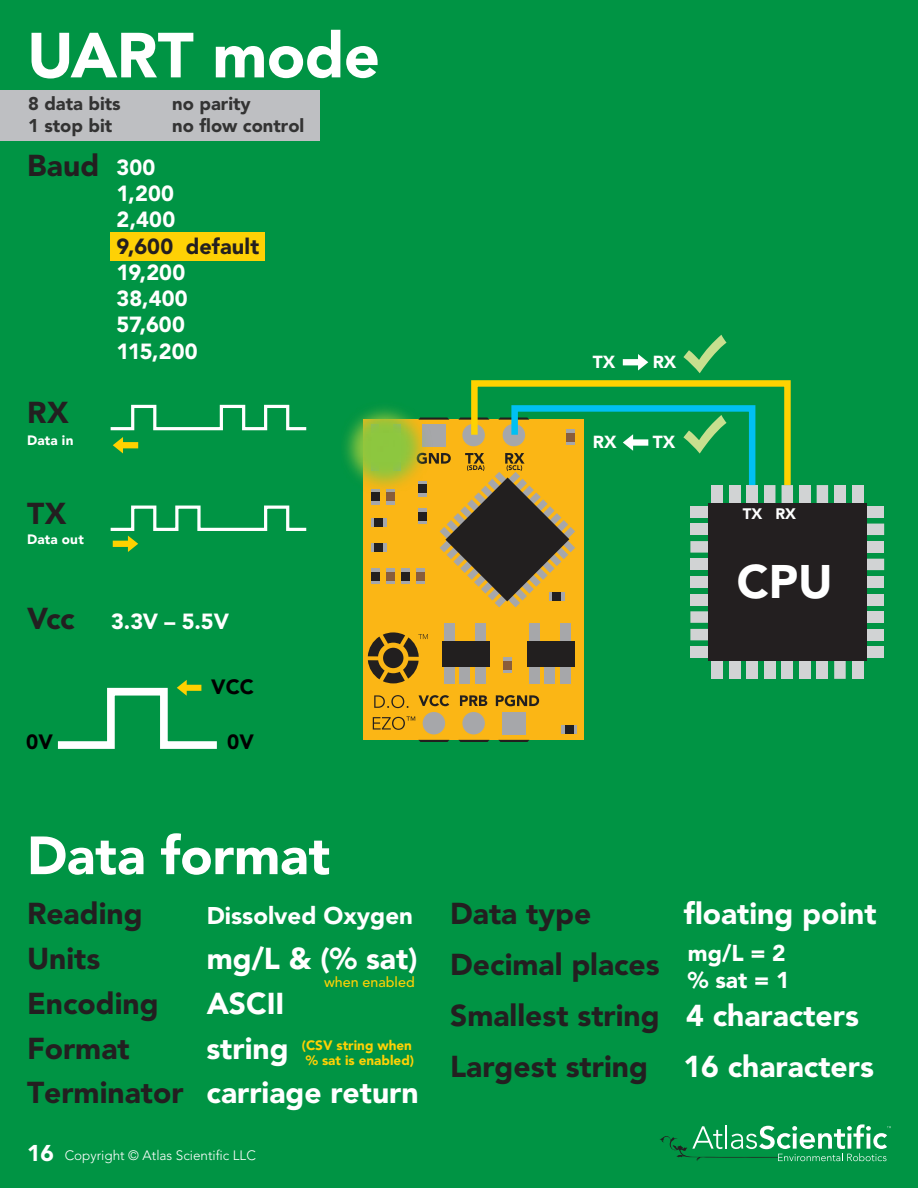
<style>
.page{position:relative;width:918px;height:1188px;background:#009444}
.page>*{position:absolute;margin:0;border:0;box-sizing:border-box;transform-origin:0 0}
.t1{font:900 63px "Avenir";letter-spacing:-.01em;color:#fff}
.t2{font:900 53.25px "Avenir";color:#fff}
.t3{font:900 46.65px "Avenir";color:#fff}
.t4{font:900 30px "Avenir";color:#231f20}
.t5{font:900 30px "Avenir";color:#fff}
.t6{font:900 24px "Avenir";color:#fff}
.t7{font:900 22.8px "Avenir";color:#fff}
.t8{font:900 21.75px "Avenir";color:#fff}
.t9{font:900 21.75px "Avenir";letter-spacing:.005em;color:#231f20}
.t10{font:900 20.55px "Avenir";color:#000}
.t11{font:900 18.3px "Avenir";color:#333}
.t12{font:900 17.4px "Avenir";color:#fff}
.t13{font:900 15.15px "Avenir";color:#fff}
.t14{font:500 14.25px "Avenir";color:#fed105}
.t15{font:300 13.5px "Avenir";color:#fff}
.t16{font:900 13.5px "Avenir";color:#fed105}
.t17{font:900 13.5px "Avenir";letter-spacing:.02em;color:#fff}
.s1{color:#231f20}
.s2{font-weight:900;font-size:22.65px}
.s3{color:#fff}
</style>
<div class="page">
<div style="left:0;top:90px;width:319px;height:51px;background:#bebfc2"></div>
<div style="left:110px;top:233px;width:155px;height:28px;background:#fed105"></div>
<svg style="left:110px;top:404px;width:197px;height:49px"></svg>
<svg style="left:110px;top:505px;width:197px;height:47px"></svg>
<svg style="left:57px;top:680px;width:160px;height:69px"></svg>
<div style="left:363px;top:420px;width:221px;height:320px;background:#fbb615"></div>
<svg style="left:418px;top:740px;width:31px;height:2px"></svg>
<svg style="left:458px;top:740px;width:31px;height:2px"></svg>
<svg style="left:498px;top:740px;width:31px;height:2px"></svg>
<svg style="left:371px;top:543px;width:16px;height:9px"></svg>
<div style="left:375px;top:543px;width:8px;height:9px;background:#221f1f"></div>
<svg style="left:371px;top:568px;width:9px;height:16px"></svg>
<div style="left:371px;top:572px;width:9px;height:8px;background:#221f1f"></div>
<svg style="left:561px;top:725px;width:16px;height:9px"></svg>
<div style="left:565px;top:725px;width:8px;height:9px;background:#221f1f"></div>
<svg style="left:386px;top:568px;width:9px;height:16px"></svg>
<div style="left:386px;top:572px;width:9px;height:8px;background:#895d3b"></div>
<svg style="left:401px;top:568px;width:8px;height:16px"></svg>
<div style="left:401px;top:572px;width:8px;height:8px;background:#221f1f"></div>
<div style="left:416px;top:568px;width:8px;height:16px;background:#a6a7aa"></div>
<div style="left:416px;top:572px;width:8px;height:8px;background:#895d3b"></div>
<svg style="left:503px;top:657px;width:9px;height:16px"></svg>
<div style="left:503px;top:661px;width:9px;height:8px;background:#895d3b"></div>
<svg style="left:460px;top:695px;width:27px;height:11px"></svg>
<svg style="left:419px;top:695px;width:30px;height:11px"></svg>
<svg style="left:496px;top:695px;width:43px;height:11px"></svg>
<div style="left:444px;top:624px;width:11px;height:17px;background:#a6a7aa"></div>
<div style="left:475px;top:624px;width:10px;height:17px;background:#a6a7aa"></div>
<div style="left:475px;top:667px;width:10px;height:17px;background:#a6a7aa"></div>
<div style="left:460px;top:667px;width:10px;height:17px;background:#a6a7aa"></div>
<div style="left:444px;top:667px;width:11px;height:17px;background:#a6a7aa"></div>
<div style="left:442px;top:641px;width:47px;height:26px;background:#221f1f"></div>
<div style="left:529px;top:624px;width:11px;height:17px;background:#a6a7aa"></div>
<div style="left:560px;top:624px;width:10px;height:17px;background:#a6a7aa"></div>
<div style="left:560px;top:667px;width:10px;height:17px;background:#a6a7aa"></div>
<div style="left:545px;top:667px;width:10px;height:17px;background:#a6a7aa"></div>
<div style="left:529px;top:667px;width:11px;height:17px;background:#a6a7aa"></div>
<div style="left:527px;top:641px;width:47px;height:26px;background:#221f1f"></div>
<svg style="left:368px;top:632px;width:60px;height:51px"></svg>
<svg style="left:373px;top:716px;width:42px;height:14px"></svg>
<svg style="left:374px;top:695px;width:35px;height:13px"></svg>
<div style="left:423px;top:712px;width:22px;height:22px;background:#a6a7aa;border-radius:50%"></div>
<div style="left:462px;top:712px;width:23px;height:22px;background:#a6a7aa;border-radius:50%"></div>
<div style="left:502px;top:712px;width:24px;height:22px;background:#a6a7aa"></div>
<div style="left:852px;top:485px;width:11px;height:18px;background:#d1d3d4"></div>
<div style="left:817px;top:485px;width:11px;height:18px;background:#d1d3d4"></div>
<div style="left:834px;top:485px;width:12px;height:18px;background:#d1d3d4"></div>
<div style="left:799px;top:485px;width:12px;height:18px;background:#d1d3d4"></div>
<div style="left:867px;top:576px;width:17px;height:12px;background:#d1d3d4"></div>
<div style="left:867px;top:611px;width:17px;height:12px;background:#d1d3d4"></div>
<div style="left:867px;top:594px;width:17px;height:11px;background:#d1d3d4"></div>
<div style="left:867px;top:629px;width:17px;height:11px;background:#d1d3d4"></div>
<div style="left:867px;top:646px;width:17px;height:12px;background:#d1d3d4"></div>
<div style="left:867px;top:524px;width:17px;height:11px;background:#d1d3d4"></div>
<div style="left:867px;top:506px;width:17px;height:11px;background:#d1d3d4"></div>
<div style="left:867px;top:559px;width:17px;height:11px;background:#d1d3d4"></div>
<div style="left:867px;top:541px;width:17px;height:12px;background:#d1d3d4"></div>
<div style="left:746px;top:661px;width:12px;height:18px;background:#d1d3d4"></div>
<div style="left:764px;top:661px;width:11px;height:18px;background:#d1d3d4"></div>
<div style="left:729px;top:661px;width:11px;height:18px;background:#d1d3d4"></div>
<div style="left:782px;top:661px;width:11px;height:18px;background:#d1d3d4"></div>
<div style="left:834px;top:661px;width:12px;height:18px;background:#d1d3d4"></div>
<div style="left:799px;top:661px;width:12px;height:18px;background:#d1d3d4"></div>
<div style="left:852px;top:661px;width:11px;height:18px;background:#d1d3d4"></div>
<div style="left:711px;top:661px;width:12px;height:18px;background:#d1d3d4"></div>
<div style="left:817px;top:661px;width:11px;height:18px;background:#d1d3d4"></div>
<div style="left:690px;top:611px;width:18px;height:12px;background:#d1d3d4"></div>
<div style="left:690px;top:629px;width:18px;height:11px;background:#d1d3d4"></div>
<div style="left:690px;top:646px;width:18px;height:12px;background:#d1d3d4"></div>
<div style="left:708px;top:503px;width:159px;height:158px;background:#231f20"></div>
<svg style="left:417px;top:335px;width:376px;height:272px"></svg>
<img style="left:344px;top:365px;width:124px;height:165px">
<svg style="left:660px;top:1124px;width:231px;height:37px"></svg>
<p class="t1" style="left:27px;top:17px;width:354px">UART mode</p>
<p class="t11" style="left:28px;top:93px;width:94px">8 data bits</p>
<p class="t11" style="left:28px;top:115px;width:86px">1 stop bit</p>
<p class="t11" style="left:172px;top:93px;width:80px">no parity</p>
<p class="t11" style="left:172px;top:115px;width:134px">no flow control</p>
<p class="t4" style="left:27px;top:147px;width:74px">Baud</p>
<p class="t4" style="left:27px;top:394px;width:43px">RX</p>
<p class="t17" style="left:27px;top:432px;width:48px">Data in</p>
<p class="t8" style="left:117px;top:154px;width:40px">300</p>
<p class="t8" style="left:117px;top:180px;width:59px">1,200</p>
<p class="t8" style="left:117px;top:207px;width:60px">2,400</p>
<p class="t9" style="left:117px;top:233px;width:58px">9,600</p>
<p class="t8" style="left:117px;top:259px;width:70px">19,200</p>
<p class="t8" style="left:117px;top:285px;width:73px">38,400</p>
<p class="t8" style="left:117px;top:312px;width:70px">57,600</p>
<p class="t8" style="left:117px;top:338px;width:83px">115,200</p>
<p class="t9" style="left:186px;top:233px;width:75px">default</p>
<p class="t4" style="left:27px;top:496px;width:41px">TX</p>
<p class="t17" style="left:27px;top:531px;width:58px">Data out</p>
<p class="t4" style="left:27px;top:601px;width:49px">Vcc</p>
<p class="t8" style="left:111px;top:608px;width:119px">3.3V – 5.5V</p>
<p class="t10" style="left:211px;top:674px;width:44px">VCC</p>
<p class="t10" style="left:26px;top:730px;width:28px">0V</p>
<p class="t10" style="left:227px;top:730px;width:28px">0V</p>
<p class="t2" style="left:27px;top:823px;width:305px">Data format</p>
<p class="t4" style="left:27px;top:895px;width:117px">Reading</p>
<p class="t6" style="left:207px;top:901px;width:208px">Dissolved Oxygen</p>
<p class="t4" style="left:27px;top:940px;width:75px">Units</p>
<p class="t5" style="left:207px;top:940px;width:212px">mg/L &amp; (% sat)</p>
<p class="t4" style="left:27px;top:985px;width:133px">Encoding</p>
<p class="t5" style="left:207px;top:985px;width:79px">ASCII</p>
<p class="t4" style="left:27px;top:1030px;width:104px">Format</p>
<p class="t5" style="left:206px;top:1030px;width:84px">string</p>
<p class="t5" style="left:27px;top:1074px;width:393px"><span class="s1">Terminator</span> carriage return</p>
<p class="t14" style="left:324px;top:974px;width:92px">when enabled</p>
<p class="t16" style="left:302px;top:1037px;width:112px">(CSV string when</p>
<p class="t16" style="left:306px;top:1052px;width:110px">% sat is enabled)</p>
<p class="t15" style="left:27px;top:1148px;width:230px"><span class="s2">16</span> Copyright © Atlas Scientific LLC</p>
<p class="t12" style="left:593px;top:352px;width:24px">TX</p>
<p class="t12" style="left:653px;top:352px;width:25px">RX</p>
<p class="t12" style="left:593px;top:432px;width:25px">RX</p>
<p class="t12" style="left:653px;top:432px;width:24px">TX</p>
<p class="t13" style="left:743px;top:505px;width:55px">TX RX</p>
<h3 class="t3" style="left:737px;top:553px;width:97px">CPU</h3>
<p class="t4" style="left:450px;top:895px;width:143px">Data type</p>
<p class="t5" style="left:684px;top:895px;width:194px">floating point</p>
<p class="t4" style="left:450px;top:946px;width:211px">Decimal places</p>
<p class="t4" style="left:450px;top:997px;width:410px">Smallest string <span class="s3">4 characters</span></p>
<p class="t4" style="left:450px;top:1048px;width:425px">Largest string <span class="s3">16 characters</span></p>
<p class="t7" style="left:688px;top:940px;width:99px">mg/L = 2</p>
<p class="t7" style="left:688px;top:966px;width:103px">% sat = 1</p>
</div>
